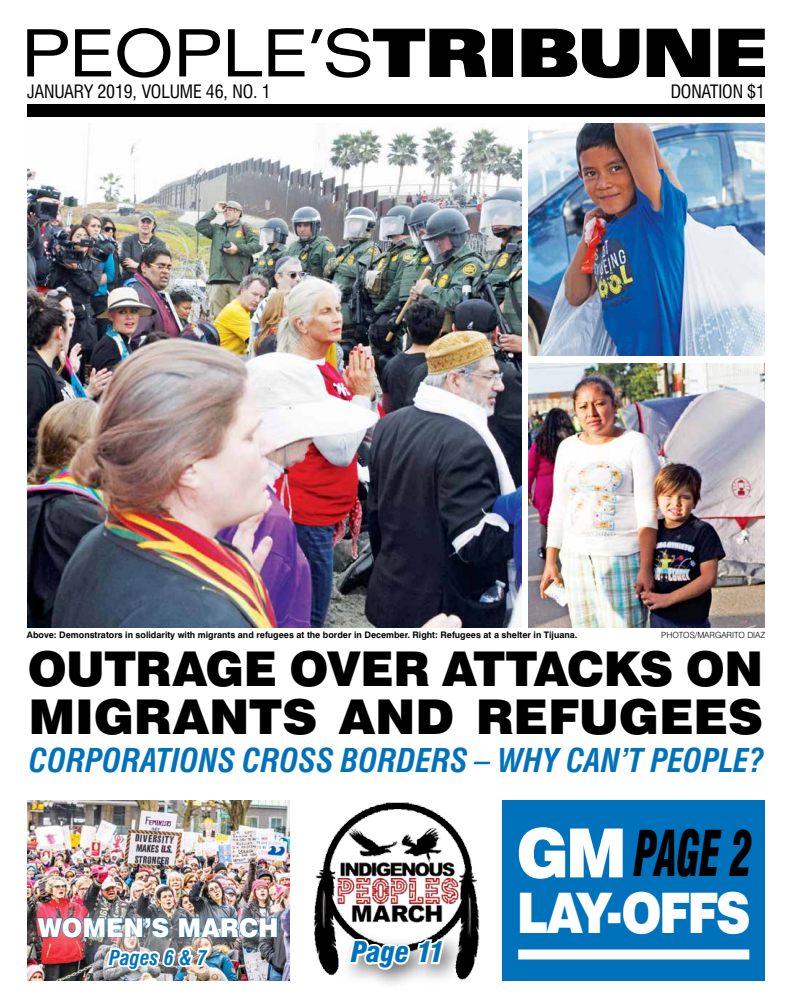
<style>
.page{position:relative;width:792px;height:1008px;background:#fff}
.page>*{position:absolute;margin:0;border:0;box-sizing:border-box;transform-origin:0 0}
.t1{font:italic 900 condensed 61.5px "Swiss 721 BT";color:#000;scale:.66 1}
.t2{font:900 56px "Swiss 721 BT";letter-spacing:-.055em;color:#fff;scale:.88 1}
.t3{font:900 48px/48px "Swiss 721 BT";letter-spacing:-.01em;color:#000}
.t4{font:italic 700 condensed 32px "Swiss 721 BT";letter-spacing:-.005em;color:#0072bc}
.t5{font:italic 900 condensed 28px "Swiss 721 BT";letter-spacing:-.015em;color:#0072bc}
.t6{font:900 26px "Swiss 721 BT";letter-spacing:-.005em;color:#fff}
.t7{font:italic 700 condensed 20px "Swiss 721 BT";letter-spacing:.005em;color:#0072bc}
.t8{font:condensed 18px "Swiss 721 BT";letter-spacing:-.01em;color:#000}
.t9{font:700 9px "Swiss 721 BT";color:#000}
.t10{font:300 8.5px "Swiss 721 BT";color:#000}
.s1{font-style:normal;font-stretch:normal;font-size:68px;color:#fff}
</style>
<div class="page">
<div style="left:27px;top:104px;width:738px;height:13px;background:#000"></div>
<svg style="left:27px;top:29px;width:41px;height:47px"></svg>
<svg style="left:75px;top:29px;width:36px;height:47px"></svg>
<svg style="left:117px;top:28px;width:53px;height:50px"></svg>
<svg style="left:179px;top:29px;width:41px;height:47px"></svg>
<svg style="left:228px;top:29px;width:34px;height:47px"></svg>
<svg style="left:268px;top:29px;width:37px;height:47px"></svg>
<svg style="left:311px;top:28px;width:176px;height:50px"></svg>
<div style="left:493px;top:29px;width:19px;height:47px;background:#000"></div>
<div style="left:492px;top:29px;width:21px;height:48px;border:1px solid #000"></div>
<svg style="left:521px;top:28px;width:119px;height:50px"></svg>
<svg style="left:646px;top:28px;width:65px;height:49px;background:#303030"></svg>
<svg style="left:718px;top:28px;width:47px;height:49px"></svg>
<img style="left:27px;top:123px;width:494px;height:505px">
<img style="left:529px;top:123px;width:236px;height:233px">
<img style="left:529px;top:363px;width:236px;height:265px">
<img style="left:27px;top:801px;width:262px;height:87px">
<div style="left:11px;top:888px;width:295px;height:110px;background:#fff;opacity:.9"></div>
<img style="left:37px;top:916px;width:241px;height:57px">
<img style="left:314px;top:802px;width:166px;height:177px">
<div style="left:340px;top:931px;width:126px;height:61px;background:#000;opacity:.55"></div>
<svg style="left:346px;top:936px;width:101px;height:36px"></svg>
<div style="left:503px;top:801px;width:262px;height:180px;background:#0072bc"></div>
<div style="left:518px;top:950px;width:231px;height:10px;background:#fff"></div>
<h3 class="t8" style="left:27px;top:81px;width:245px">JANUARY 2019, VOLUME 46, NO. 1</h3>
<h3 class="t8" style="left:671px;top:81px;width:96px">DONATION $1</h3>
<p class="t9" style="left:27px;top:629px;width:552px">Above: Demonstrators in solidarity with migrants and refugees at the border in December. Right: Refugees at a shelter in Tijuana.</p>
<p class="t10" style="left:661px;top:630px;width:106px">PHOTOS/MARGARITO DIAZ</p>
<h3 class="t3" style="left:28px;top:644px;width:737px">OUTRAGE OVER ATTACKS ON<br>MIGRANTS AND REFUGEES</h3>
<h3 class="t4" style="left:29px;top:741px;width:736px">CORPORATIONS CROSS BORDERS – WHY CAN’T PEOPLE?</h3>
<h3 class="t6" style="left:38px;top:912px;width:243px">WOMEN’S MARCH</h3>
<h3 class="t7" style="left:109px;top:945px;width:100px">Pages 6 &amp; 7</h3>
<h3 class="t5" style="left:351px;top:935px;width:95px">Page 11</h3>
<h1 class="t1" style="left:516px;top:817px;width:359px"><span class="s1">GM</span>PAGE 2</h1>
<h2 class="t2" style="left:517px;top:879px;width:267px">LAY-OFFS</h2>
</div>
